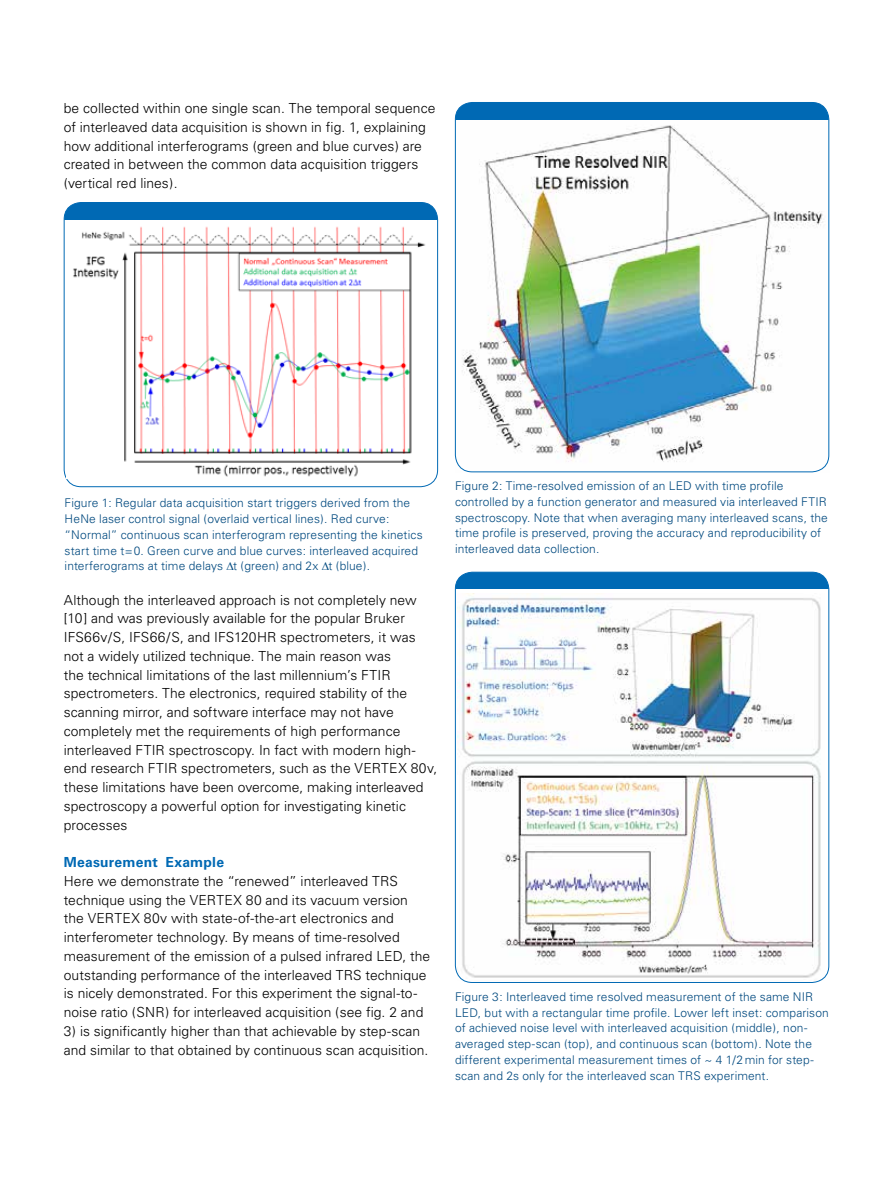
<style>
.page{position:relative;width:893px;height:1187px;background:#fff}
.page>*{position:absolute;margin:0;border:0;box-sizing:border-box;transform-origin:0 0}
.t1{font:300 13.8px/18.8px "Univers";color:#000}
.t2{font:700 13.8px "Univers LT Std";letter-spacing:.02em;color:#0069b4}
.t3{font:300 12px/15.8px "Univers";letter-spacing:.01em;color:#00497f}
</style>
<div class="page">
<img style="left:457px;top:593px;width:367px;height:387px">
<img style="left:455px;top:119px;width:374px;height:353px">
<div style="left:64px;top:202px;width:374px;height:17px;background:#0069b4"></div>
<div style="left:64px;top:202px;width:374px;height:285px;border:1px solid #0069b4;border-radius:17px"></div>
<img style="left:67px;top:226px;width:359px;height:252px">
<div style="left:455px;top:102px;width:374px;height:17px;background:#0069b4"></div>
<div style="left:455px;top:102px;width:374px;height:370px;border:1px solid #0069b4;border-radius:17px"></div>
<div style="left:455px;top:572px;width:374px;height:16px;background:#0069b4"></div>
<p class="t1" style="left:64px;top:99px;width:373px">be collected within one single scan. The temporal sequence of interleaved data acquisition is shown in fig. 1, explaining how additional interferograms (green and blue curves) are created in between the common data acquisition triggers (vertical red lines).</p>
<p class="t3" style="left:65px;top:495px;width:360px">Figure 1: Regular data acquisition start triggers derived from the HeNe laser control signal (overlaid vertical lines). Red curve: “Normal” continuous scan interferogram representing the kinetics start time t=0. Green curve and blue curves: interleaved acquired interferograms at time delays t (green) and 2x t (blue).</p>
<p class="t1" style="left:64px;top:590px;width:375px">Although the interleaved approach is not completely new [10] and was previously available for the popular Bruker IFS66v/S, IFS66/S, and IFS120HR spectrometers, it was not a widely utilized technique. The main reason was<br>the technical limitations of the last millennium’s FTIR spectrometers. The electronics, required stability of the scanning mirror, and software interface may not have completely met the requirements of high performance interleaved FTIR spectroscopy. In fact with modern high&shy;end research FTIR spectrometers, such as the VERTEX 80v, these limitations have been overcome, making interleaved spectroscopy a powerful option for investigating kinetic processes</p>
<p class="t2" style="left:64px;top:854px;width:162px">Measurement Example</p>
<p class="t1" style="left:64px;top:871px;width:368px">Here we demonstrate the “renewed” interleaved TRS technique using the VERTEX 80 and its vacuum version the VERTEX 80v with state-of-the-art electronics and interferometer technology. By means of time-resolved measurement of the emission of a pulsed infrared LED, the outstanding performance of the interleaved TRS technique is nicely demonstrated. For this experiment the signal-to&shy;noise ratio (SNR) for interleaved acquisition (see fig. 2 and</p>
<p class="t1" style="left:64px;top:1021px;width:366px">3) is significantly higher than that achievable by step-scan and similar to that obtained by continuous scan acquisition.</p>
<p class="t3" style="left:455px;top:478px;width:374px">Figure 2: Time-resolved emission of an LED with time profile controlled by a function generator and measured via interleaved FTIR spectroscopy. Note that when averaging many interleaved scans, the time profile is preserved, proving the accuracy and reproducibility of interleaved data collection.</p>
<p class="t3" style="left:455px;top:988px;width:375px">Figure 3: Interleaved time resolved measurement of the same NIR LED, but with a rectangular time profile. Lower left inset: comparison of achieved noise level with interleaved acquisition (middle), non&shy;averaged step-scan (top), and continuous scan (bottom). Note the different experimental measurement times of ~ 4 1/2min for step&shy;scan and 2s only for the interleaved scan TRS experiment.</p>
</div>
